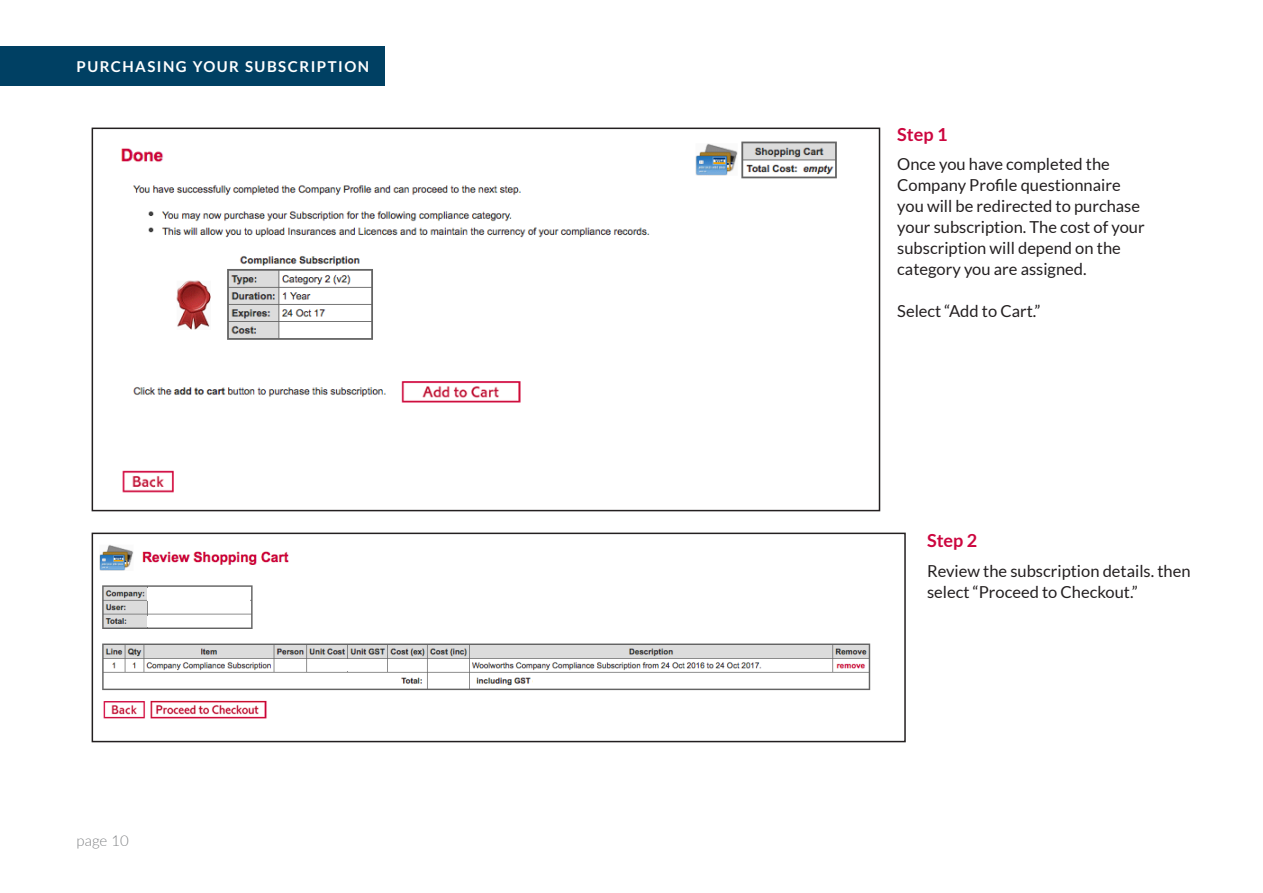
<style>
.page{position:relative;width:1263px;height:893px;background:#fff}
.page>*{position:absolute;margin:0;border:0;box-sizing:border-box;transform-origin:0 0}
.h2-RED{font:700 18px "Lato";color:#cc063f}
.copy-n{font:16.5px/21px "Lato";color:#231f20}
.t1{font:700 15px "Lato";letter-spacing:.1em;color:#fff}
.t2{font:300 15px "Lato";color:#808285}
</style>
<div class="page">
<div style="left:0;top:47px;width:385px;height:39px;background:#004063"></div>
<img style="left:99px;top:545px;width:772px;height:174px">
<div style="left:92px;top:533px;width:814px;height:209px;border:2px solid #231f20"></div>
<img style="left:121px;top:141px;width:716px;height:352px">
<div style="left:92px;top:128px;width:788px;height:383px;border:2px solid #231f20"></div>
<div style="left:148px;top:588px;width:102px;height:13px;background:#fff"></div>
<div style="left:148px;top:601px;width:48px;height:10px;background:#fff"></div>
<div style="left:148px;top:616px;width:69px;height:11px;background:#fff"></div>
<div style="left:282px;top:322px;width:88px;height:14px;background:#fff"></div>
<div style="left:308px;top:659px;width:39px;height:12px;background:#fff"></div>
<div style="left:348px;top:659px;width:37px;height:12px;background:#fff"></div>
<div style="left:389px;top:659px;width:37px;height:12px;background:#fff"></div>
<div style="left:429px;top:659px;width:40px;height:12px;background:#fff"></div>
<div style="left:429px;top:675px;width:40px;height:13px;background:#fff"></div>
<div style="left:533px;top:675px;width:37px;height:11px;background:#fff"></div>
<p class="t1" style="left:77px;top:58px;width:81px">REGISTER</p>
<p class="t1" style="left:246px;top:58px;width:86px">COMPANY</p>
<p class="t1" style="left:77px;top:58px;width:294px">PURCHASING YOUR SUBSCRIPTION</p>
<p class="t2" style="left:77px;top:830px;width:54px">page 10</p>
<p class="h2-RED" style="left:897px;top:124px;width:52px">Step 1</p>
<p class="copy-n" style="left:897px;top:154px;width:249px">Once you have completed the<br>Company Profile questionnaire you will be redirected to purchase your subscription. The cost of your subscription will depend on the category you are assigned.</p>
<p class="copy-n" style="left:897px;top:301px;width:145px">Select “Add to Cart.”</p>
<p class="h2-RED" style="left:927px;top:530px;width:52px">Step 2</p>
<p class="copy-n" style="left:927px;top:560px;width:265px">Review the subscription details. then select “Proceed to Checkout.”</p>
</div>
